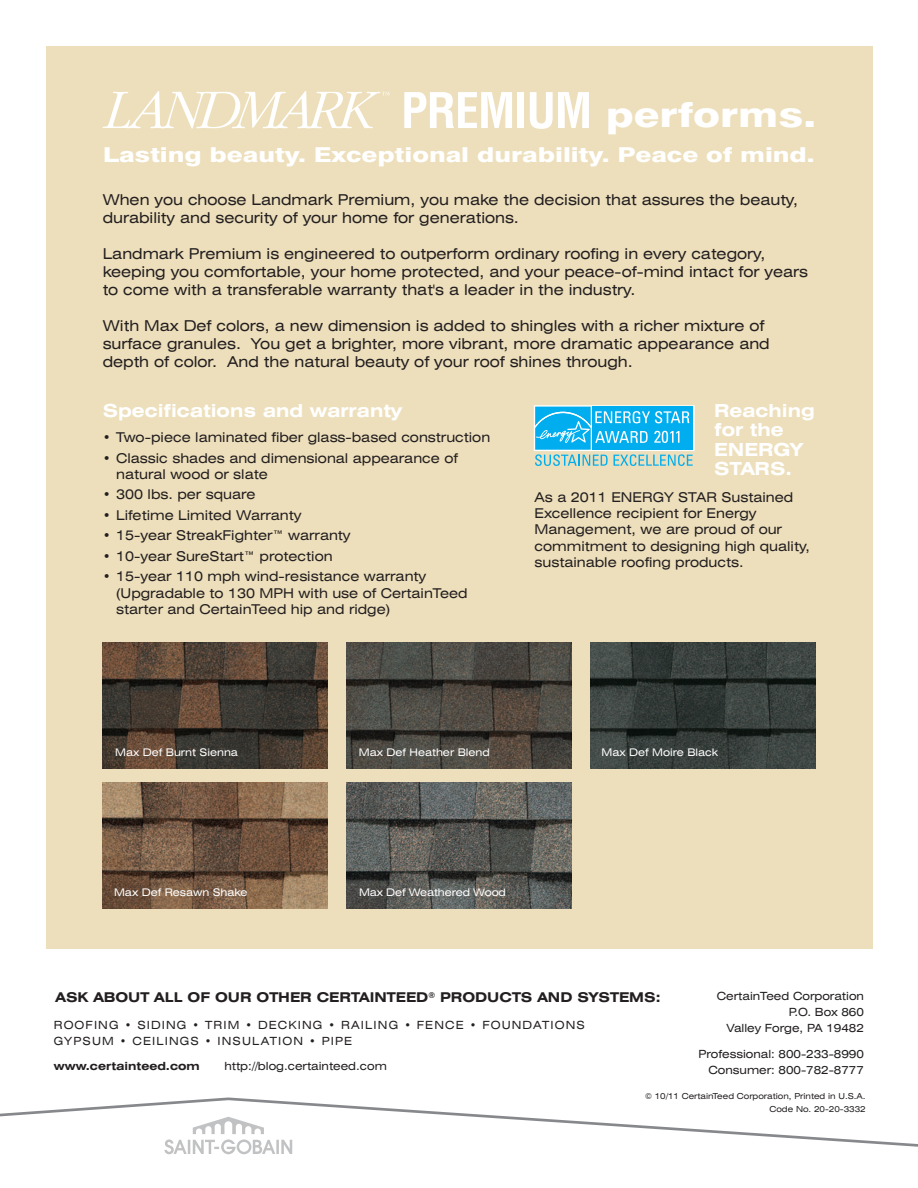
<style>
.page{position:relative;width:918px;height:1188px;background:#fff}
.page>*{position:absolute;margin:0;border:0;box-sizing:border-box;transform-origin:0 0}
.t1{font:800 34.5px "Swiss 721 BT";color:#fff;scale:1.25 1}
.t2{font:800 20.55px "Swiss 721 BT";color:#fff;scale:1.3 1}
.t3{font:700 expanded 18px/19.5px "Swiss 721 BT";color:#fff}
.t4{font:expanded 15px/18px "Swiss 721 BT";color:#231f20}
.t5{font:expanded 13.5px/16.2px "Swiss 721 BT";color:#231f20}
.t6{font:700 expanded 13.5px "Swiss 721 BT";color:#231f20}
.t7{font:expanded 11.25px/15.8px "Swiss 721 BT";color:#231f20;text-align:right}
.t8{font:expanded 11.25px/15.8px "Swiss 721 BT";letter-spacing:.1em;color:#231f20}
.t9{font:700 expanded 11.25px "Swiss 721 BT";color:#231f20}
.t10{font:expanded 10.5px "Swiss 721 BT";color:#fff}
.t11{font:expanded 8.25px/12.6px "Swiss 721 BT";color:#231f20;text-align:right}
</style>
<div class="page">
<div style="left:46px;top:46px;width:826px;height:903px;background:#eddfbb"></div>
<svg style="left:164px;top:1149px;width:128px;height:5px"></svg>
<svg style="left:0;top:1098px;width:918px;height:51px"></svg>
<img style="left:103px;top:642px;width:225px;height:126px">
<img style="left:590px;top:642px;width:225px;height:126px">
<img style="left:347px;top:642px;width:225px;height:126px">
<img style="left:103px;top:783px;width:225px;height:126px">
<img style="left:347px;top:783px;width:225px;height:126px">
<svg style="left:404px;top:92px;width:108px;height:36px"></svg>
<div style="left:518px;top:92px;width:6px;height:36px;background:#fff"></div>
<svg style="left:530px;top:92px;width:59px;height:37px"></svg>
<svg style="left:103px;top:91px;width:287px;height:38px"></svg>
<svg style="left:534px;top:405px;width:161px;height:61px;background:#55c4e7"></svg>
<h1 class="t1" style="left:606px;top:98px;width:170px">performs.</h1>
<h2 class="t2" style="left:103px;top:145px;width:549px">Lasting beauty. Exceptional durability. Peace of mind.</h2>
<p class="t4" style="left:103px;top:192px;width:697px">When you choose Landmark Premium, you make the decision that assures the beauty, durability and security of your home for generations.</p>
<p class="t4" style="left:103px;top:246px;width:707px">Landmark Premium is engineered to outperform ordinary roofing in every category, keeping you comfortable, your home protected, and your peace-of-mind intact for years to come with a transferable warranty that's a leader in the industry.</p>
<p class="t4" style="left:103px;top:318px;width:669px">With Max Def colors, a new dimension is added to shingles with a richer mixture of surface granules. You get a brighter, more vibrant, more dramatic appearance and depth of color. And the natural beauty of your roof shines through.</p>
<p class="t3" style="left:103px;top:402px;width:301px">Specifications and warranty</p>
<p class="t5" style="left:103px;top:430px;width:389px">• Two-piece laminated fiber glass-based construction</p>
<p class="t5" style="left:116px;top:451px;width:343px;text-indent:-14px">• Classic shades and dimensional appearance of natural wood or slate</p>
<p class="t5" style="left:103px;top:488px;width:154px">• 300 lbs. per square</p>
<p class="t5" style="left:103px;top:508px;width:200px">• Lifetime Limited Warranty</p>
<p class="t5" style="left:103px;top:529px;width:250px">• 15-year StreakFighter™ warranty</p>
<p class="t5" style="left:103px;top:549px;width:232px">• 10-year SureStart™ protection</p>
<p class="t5" style="left:116px;top:570px;width:353px;text-indent:-14px">• 15-year 110 mph wind-resistance warranty (Upgradable to 130 MPH with use of CertainTeed starter and CertainTeed hip and ridge)</p>
<p class="t3" style="left:714px;top:402px;width:102px">Reaching for the<br>ENERGY<br>STARS.</p>
<p class="t5" style="left:535px;top:490px;width:277px">As a 2011 ENERGY STAR Sustained Excellence recipient for Energy Management, we are proud of our commitment to designing high quality, sustainable roofing products.</p>
<p class="t10" style="left:115px;top:748px;width:124px">Max Def Burnt Sienna</p>
<p class="t10" style="left:359px;top:748px;width:132px">Max Def Heather Blend</p>
<p class="t10" style="left:602px;top:748px;width:118px">Max Def Moire Black</p>
<p class="t10" style="left:114px;top:889px;width:135px">Max Def Resawn Shake</p>
<p class="t10" style="left:359px;top:889px;width:148px">Max Def Weathered Wood</p>
<p class="t7" style="left:717px;top:989px;width:149px">CertainTeed Corporation<br>P.O. Box 860<br>Valley Forge, PA 19482</p>
<p class="t7" style="left:698px;top:1047px;width:167px">Professional: 800-233-8990<br>Consumer: 800-782-8777</p>
<p class="t6" style="left:56px;top:991px;width:607px">ASK ABOUT ALL OF OUR OTHER CERTAINTEED<sup>®</sup> PRODUCTS AND SYSTEMS:</p>
<p class="t8" style="left:54px;top:1018px;width:533px">ROOFING • SIDING • TRIM • DECKING • RAILING • FENCE • FOUNDATIONS<br>GYPSUM • CEILINGS • INSULATION • PIPE</p>
<p class="t9" style="left:54px;top:1061px;width:147px">www.certainteed.com</p>
<p class="t7" style="left:224px;top:1059px;width:164px">http://blog.certainteed.com</p>
<p class="t11" style="left:645px;top:1090px;width:222px">© 10/11 CertainTeed Corporation, Printed in U.S.A.<br>Code No. 20-20-3332</p>
</div>
